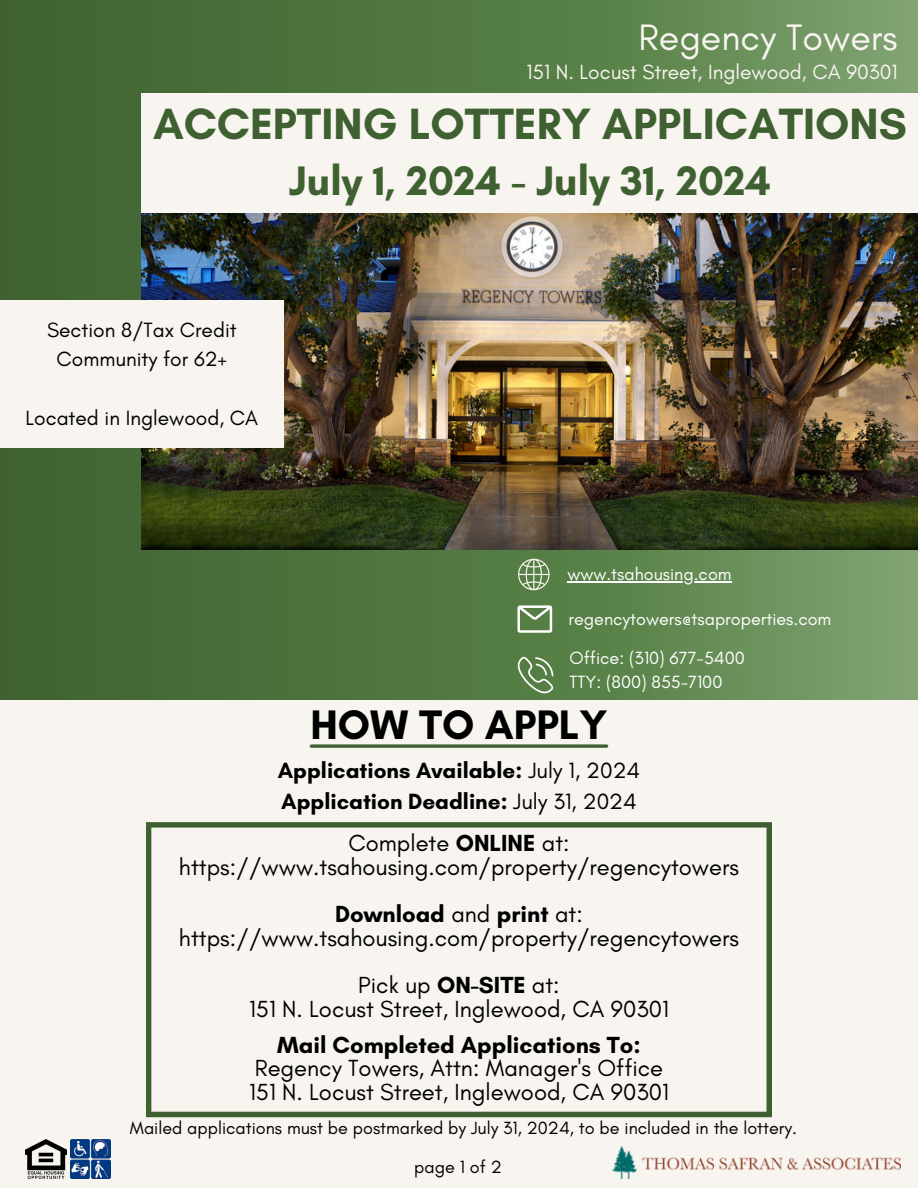
<style>
.page{position:relative;width:918px;height:1188px;background:#f8f5f0}
.page>*{position:absolute;margin:0;border:0;box-sizing:border-box;transform-origin:0 0}
.t1{font:700 44.55px "Glacial Indifference";color:#3f6131}
.t2{font:700 42px "Glacial Indifference";color:#3f6131}
.t3{font:700 42px "Glacial Indifference";color:#000}
.t4{font:37.5px "Glacial Indifference";color:#f8f5f0}
.t5{font:23.7px/23.7px "Glacial Indifference";color:#000;text-align:center}
.t6{font:700 22.5px/30.3px "Glacial Indifference";color:#000}
.t7{font:21px/29.2px "Glacial Indifference";color:#000;text-align:center}
.t8{font:21px "Glacial Indifference";color:#f8f5f0}
.t9{font:18px "Glacial Indifference";color:#fff}
.t10{font:18px "Glacial Indifference";color:#000}
.s1{font-weight:400}
.s2{font-weight:700}
</style>
<div class="page">
<div style="left:0;top:0;width:918px;height:700px;background:linear-gradient(to right,#395e29,#769d66)"></div>
<img style="left:142px;top:213px;width:776px;height:337px">
<div style="left:0;top:300px;width:284px;height:148px;background:#f8f5f0"></div>
<svg style="left:517px;top:655px;width:38px;height:38px"></svg>
<svg style="left:517px;top:558px;width:33px;height:33px"></svg>
<hr style="left:567px;top:581px;width:165px;height:1px;background:#fff">
<svg style="left:517px;top:605px;width:35px;height:27px"></svg>
<img style="left:613px;top:1146px;width:288px;height:33px">
<img style="left:71px;top:1140px;width:39px;height:39px">
<img style="left:26px;top:1140px;width:40px;height:39px">
<div style="left:142px;top:93px;width:776px;height:62px;background:#f8f5f0"></div>
<svg style="left:311px;top:744px;width:296px;height:4px"></svg>
<svg style="left:146px;top:822px;width:626px;height:295px"></svg>
<div style="left:142px;top:151px;width:776px;height:62px;background:#f8f5f0"></div>
<p class="t4" style="left:639px;top:14px;width:260px">Regency Towers</p>
<p class="t8" style="left:527px;top:59px;width:373px">151 N. Locust Street, Inglewood, CA 90301</p>
<p class="t1" style="left:153px;top:97px;width:755px">ACCEPTING LOTTERY APPLICATIONS</p>
<h4 class="t2" style="left:289px;top:155px;width:484px">July 1, 2024 - July 31, 2024</h4>
<h3 class="t7" style="left:47px;top:315px;width:191px">Section 8/Tax Credit<br>Community for 62+</h3>
<h5 class="t7" style="left:26px;top:403px;width:234px">Located in Inglewood, CA</h5>
<h2 class="t9" style="left:567px;top:563px;width:166px">www.tsahousing.com</h2>
<h5 class="t9" style="left:568px;top:608px;width:264px">regencytowers@tsaproperties.com</h5>
<p class="t9" style="left:570px;top:646px;width:177px">Office: (310) 677-5400</p>
<h1 class="t9" style="left:570px;top:671px;width:154px">TTY: (800) 855-7100</h1>
<p class="t3" style="left:310px;top:699px;width:299px">HOW TO APPLY</p>
<h4 class="t6" style="left:278px;top:755px;width:364px">Applications Available: <span class="s1">July 1, 2024<br></span>Application Deadline: <span class="s1">July 31, 2024</span></h4>
<h1 class="t5" style="left:179px;top:831px;width:561px">Complete <span class="s2">ONLINE</span> at: https://www.tsahousing.com/property/regencytowers</h1>
<h4 class="t5" style="left:179px;top:902px;width:561px"><span class="s2">Download</span> and <span class="s2">print</span> at: https://www.tsahousing.com/property/regencytowers</h4>
<p class="t5" style="left:249px;top:973px;width:421px">Pick up <span class="s2">ON-SITE</span> at:<br>151 N. Locust Street, Inglewood, CA 90301</p>
<h4 class="t5" style="left:249px;top:1033px;width:421px"><span class="s2">Mail Completed Applications To:<br></span>Regency Towers, Attn: Manager's Office<br>151 N. Locust Street, Inglewood, CA 90301</h4>
<h4 class="t10" style="left:130px;top:1117px;width:669px">Mailed applications must be postmarked by July 31, 2024, to be included in the lottery.</h4>
<p class="t10" style="left:414px;top:1156px;width:89px">page 1 of 2</p>
</div>
